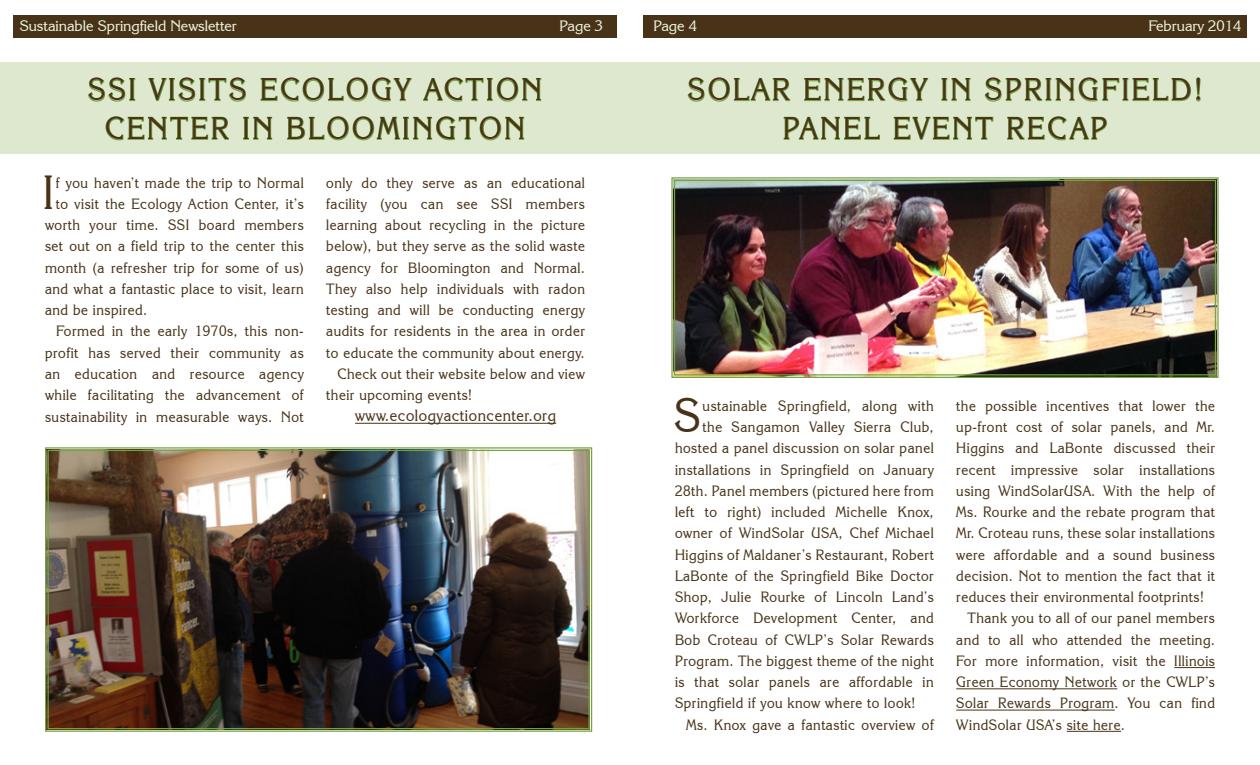
<style>
.page{position:relative;width:1260px;height:765px;background:#fff}
.page>*{position:absolute;margin:0;border:0;box-sizing:border-box;transform-origin:0 0}
.t1{font:47.62px "Korinna IT Cby BT";color:#483318;scale:.93 1}
.t2{font:31.25px "Korinna IT Cby BT";letter-spacing:.1em;color:#483318;scale:.92 1}
.t3{font:16.25px "Korinna IT Cby BT";letter-spacing:.04em;color:#483318;scale:.93 1}
.t4{font:15px "Korinna IT Cby BT";color:#ebf2df}
.t5{font:14.88px "Korinna IT Cby BT";letter-spacing:.04em;color:#483318;scale:.93 1}
</style>
<div class="page">
<div style="left:0;top:62px;width:630px;height:92px;background:#dde8cf"></div>
<svg style="left:88px;top:77px;width:48px;height:25px"></svg>
<svg style="left:148px;top:77px;width:98px;height:25px"></svg>
<svg style="left:260px;top:77px;width:152px;height:25px"></svg>
<svg style="left:423px;top:77px;width:119px;height:25px"></svg>
<svg style="left:105px;top:116px;width:124px;height:25px"></svg>
<svg style="left:243px;top:116px;width:30px;height:24px"></svg>
<svg style="left:287px;top:116px;width:238px;height:25px"></svg>
<div style="left:13px;top:15px;width:604px;height:23px;background:#483318"></div>
<hr style="left:355px;top:423px;width:201px;height:1px;background:#483318">
<div style="left:643px;top:15px;width:604px;height:23px;background:#483318"></div>
<img style="left:45px;top:447px;width:548px;height:285px">
<div style="left:48px;top:450px;width:542px;height:279px;border:1px solid #76a240"></div>
<div style="left:630px;top:62px;width:630px;height:92px;background:#dde8cf"></div>
<svg style="left:687px;top:77px;width:104px;height:25px"></svg>
<svg style="left:804px;top:77px;width:125px;height:25px"></svg>
<svg style="left:941px;top:78px;width:30px;height:24px"></svg>
<svg style="left:984px;top:77px;width:217px;height:25px"></svg>
<svg style="left:783px;top:116px;width:97px;height:24px"></svg>
<svg style="left:893px;top:116px;width:101px;height:24px"></svg>
<svg style="left:1007px;top:116px;width:100px;height:25px"></svg>
<img style="left:671px;top:177px;width:548px;height:201px">
<div style="left:674px;top:180px;width:542px;height:195px;border:1px solid #76a240"></div>
<hr style="left:1174px;top:667px;width:41px;height:1px;background:#483318">
<hr style="left:956px;top:688px;width:161px;height:1px;background:#483318">
<hr style="left:956px;top:710px;width:159px;height:1px;background:#483318">
<hr style="left:1067px;top:731px;width:54px;height:1px;background:#483318">
<p class="t4" style="left:20px;top:16px;width:219px">Sustainable Springfield Newsletter</p>
<p class="t4" style="left:560px;top:16px;width:45px">Page 3</p>
<h2 class="t2" style="left:88px;top:70px;width:18px">ssi</h2>
<h2 class="t2" style="left:150px;top:70px;width:19px">visits</h2>
<h2 class="t2" style="left:260px;top:70px;width:25px">ecolog</h2>
<h2 class="t2" style="left:395px;top:70px;width:55px">y action</h2>
<h2 class="t2" style="left:105px;top:109px;width:24px">cente</h2>
<h2 class="t2" style="left:211px;top:109px;width:131px">r in bloomington</h2>
<h1 class="t1" style="left:43px;top:163px;width:14px">I</h1>
<p class="t5" style="left:56px;top:173px;width:268px">f you haven’t made the trip to Normal</p>
<p class="t5" style="left:56px;top:195px;width:268px">to visit the Ecology Action Center, it’s</p>
<p class="t5" style="left:45px;top:216px;width:280px">worth your time. SSI board members</p>
<p class="t5" style="left:45px;top:237px;width:280px">set out on a field trip to the center this</p>
<p class="t5" style="left:45px;top:258px;width:280px">month (a refresher trip for some of us)</p>
<p class="t5" style="left:45px;top:280px;width:280px">and what a fantastic place to visit, learn</p>
<p class="t5" style="left:45px;top:301px;width:111px">and be inspired.</p>
<p class="t5" style="left:56px;top:322px;width:268px">Formed in the early 1970s, this non-</p>
<p class="t5" style="left:45px;top:343px;width:280px">profit has served their community as</p>
<p class="t5" style="left:45px;top:365px;width:280px">an education and resource agency</p>
<p class="t5" style="left:45px;top:386px;width:280px">while facilitating the advancement of</p>
<p class="t5" style="left:45px;top:407px;width:280px">sustainability in measurable ways. Not</p>
<p class="t5" style="left:326px;top:173px;width:280px">only do they serve as an educational</p>
<p class="t5" style="left:326px;top:195px;width:280px">facility (you can see SSI members</p>
<p class="t5" style="left:326px;top:216px;width:280px">learning about recycling in the picture</p>
<p class="t5" style="left:326px;top:237px;width:280px">below), but they serve as the solid waste</p>
<p class="t5" style="left:326px;top:258px;width:280px">agency for Bloomington and Normal.</p>
<p class="t5" style="left:326px;top:280px;width:280px">They also help individuals with radon</p>
<p class="t5" style="left:326px;top:301px;width:280px">testing and will be conducting energy</p>
<p class="t5" style="left:326px;top:322px;width:280px">audits for residents in the area in order</p>
<p class="t5" style="left:326px;top:343px;width:279px">to educate the community about energy.</p>
<p class="t5" style="left:337px;top:365px;width:268px">Check out their website below and view</p>
<p class="t5" style="left:326px;top:386px;width:158px">their upcoming events!</p>
<p class="t3" style="left:355px;top:406px;width:218px">www.ecologyactioncenter.org</p>
<p class="t4" style="left:653px;top:16px;width:45px">Page 4</p>
<p class="t4" style="left:1148px;top:16px;width:94px">February 2014</p>
<h2 class="t2" style="left:688px;top:70px;width:24px">sola</h2>
<h2 class="t2" style="left:772px;top:70px;width:57px">r ene</h2>
<h2 class="t2" style="left:867px;top:70px;width:213px">rgy in springfiel</h2>
<h2 class="t2" style="left:1171px;top:70px;width:36px">d!</h2>
<h2 class="t2" style="left:783px;top:109px;width:22px">panel</h2>
<h2 class="t2" style="left:893px;top:109px;width:23px">event</h2>
<h2 class="t2" style="left:1007px;top:109px;width:45px">recap</h2>
<h1 class="t1" style="left:674px;top:386px;width:30px">S</h1>
<p class="t5" style="left:703px;top:397px;width:250px">ustainable Springfield, along with</p>
<p class="t5" style="left:703px;top:418px;width:250px">the Sangamon Valley Sierra Club,</p>
<p class="t5" style="left:675px;top:439px;width:280px">hosted a panel discussion on solar panel</p>
<p class="t5" style="left:675px;top:460px;width:280px">installations in Springfield on January</p>
<p class="t5" style="left:675px;top:482px;width:280px">28th. Panel members (pictured here from</p>
<p class="t5" style="left:675px;top:503px;width:280px">left to right) included Michelle Knox,</p>
<p class="t5" style="left:675px;top:524px;width:280px">owner of WindSolar USA, Chef Michael</p>
<p class="t5" style="left:675px;top:545px;width:280px">Higgins of Maldaner’s Restaurant, Robert</p>
<p class="t5" style="left:675px;top:567px;width:280px">LaBonte of the Springfield Bike Doctor</p>
<p class="t5" style="left:675px;top:588px;width:280px">Shop, Julie Rourke of Lincoln Land’s</p>
<p class="t5" style="left:675px;top:609px;width:280px">Workforce Development Center, and</p>
<p class="t5" style="left:675px;top:630px;width:280px">Bob Croteau of CWLP’s Solar Rewards</p>
<p class="t5" style="left:675px;top:652px;width:280px">Program. The biggest theme of the night</p>
<p class="t5" style="left:675px;top:673px;width:280px">is that solar panels are affordable in</p>
<p class="t5" style="left:675px;top:694px;width:260px">Springfield if you know where to look!</p>
<p class="t5" style="left:686px;top:715px;width:268px">Ms. Knox gave a fantastic overview of</p>
<p class="t5" style="left:956px;top:397px;width:280px">the possible incentives that lower the</p>
<p class="t5" style="left:956px;top:418px;width:280px">up-front cost of solar panels, and Mr.</p>
<p class="t5" style="left:956px;top:439px;width:280px">Higgins and LaBonte discussed their</p>
<p class="t5" style="left:956px;top:460px;width:280px">recent impressive solar installations</p>
<p class="t5" style="left:956px;top:482px;width:280px">using WindSolarUSA. With the help of</p>
<p class="t5" style="left:956px;top:503px;width:280px">Ms. Rourke and the rebate program that</p>
<p class="t5" style="left:956px;top:524px;width:280px">Mr. Croteau runs, these solar installations</p>
<p class="t5" style="left:956px;top:545px;width:280px">were affordable and a sound business</p>
<p class="t5" style="left:956px;top:567px;width:280px">decision. Not to mention the fact that it</p>
<p class="t5" style="left:956px;top:588px;width:268px">reduces their environmental footprints!</p>
<p class="t5" style="left:967px;top:609px;width:268px">Thank you to all of our panel members</p>
<p class="t5" style="left:956px;top:630px;width:280px">and to all who attended the meeting.</p>
<p class="t5" style="left:956px;top:652px;width:280px">For more information, visit the Illinois</p>
<p class="t5" style="left:956px;top:673px;width:280px">Green Economy Network or the CWLP’s</p>
<p class="t5" style="left:956px;top:694px;width:280px">Solar Rewards Program. You can find</p>
<p class="t5" style="left:956px;top:715px;width:183px">WindSolar USA’s site here.</p>
</div>
